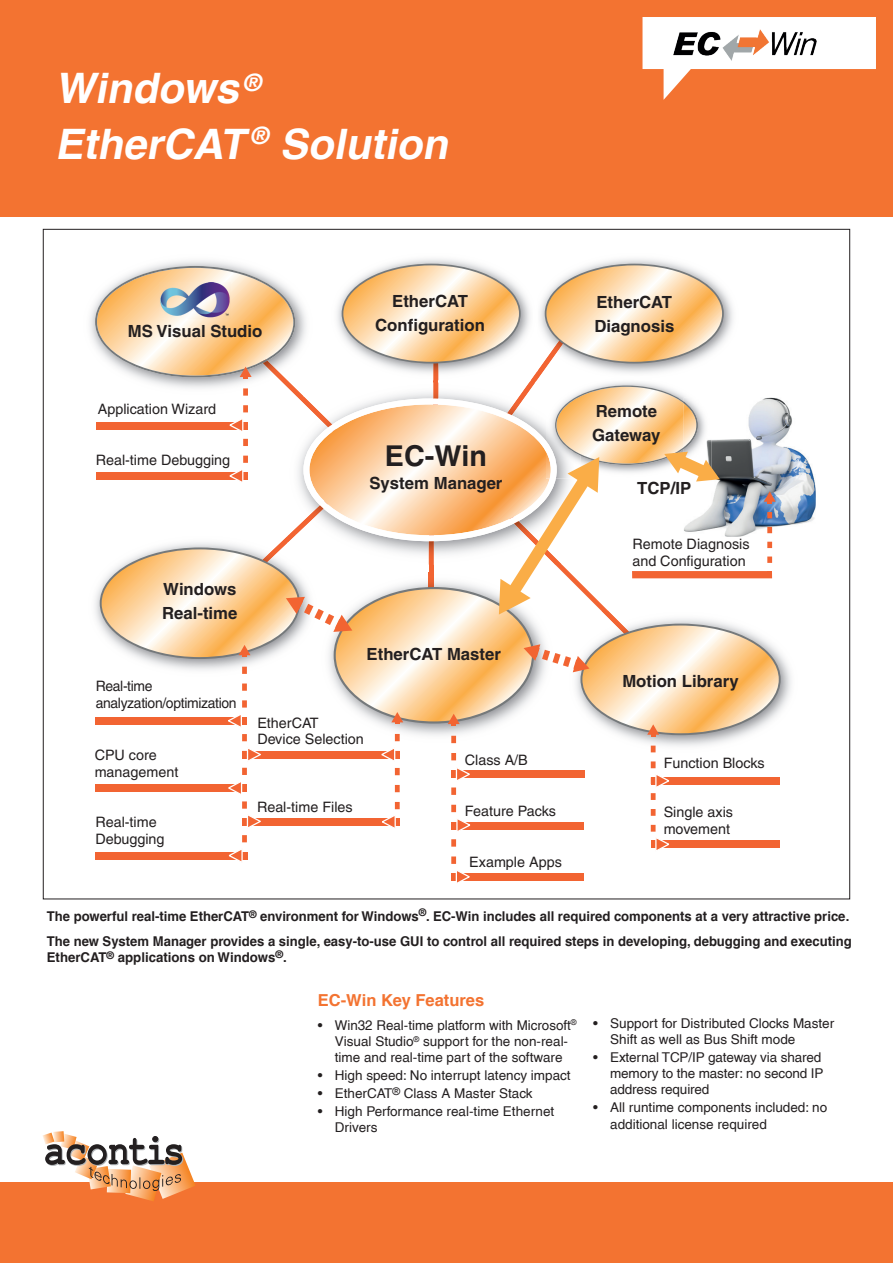
<style>
.page{position:relative;width:893px;height:1263px;background:#fff}
.page>*{position:absolute;margin:0;border:0;box-sizing:border-box;transform-origin:0 0}
.t1{font:italic 700 42px/55.5px "Helvetica";color:#fff}
.t2{font:700 28.65px "Helvetica";color:#231f20}
.t3{font:700 16.8px/24px "Helvetica";color:#231f20}
.t4{font:700 16.5px "Helvetica";color:#f37331}
.t5{font:14.4px/16.8px "Helvetica";color:#231f20}
.t6{font:14.4px/16.8px "Helvetica";letter-spacing:-.025em;color:#231f20}
.t7{font:13.5px/16.2px "Helvetica";color:#231f20}
.t8{font:700 13.5px/25.2px "Helvetica";color:#231f20}
</style>
<div class="page">
<div style="left:0;top:0;width:893px;height:217px;background:#f37331"></div>
<div style="left:0;top:1182px;width:893px;height:81px;background:#f37331"></div>
<svg style="left:43px;top:1131px;width:152px;height:70px"></svg>
<svg style="left:642px;top:17px;width:234px;height:83px"></svg>
<div style="left:43px;top:229px;width:807px;height:670px;background:#fff;border:1px solid #231f20"></div>
<img style="left:781px;top:655px;width:10px;height:55px">
<img style="left:781px;top:400px;width:35px;height:126px">
<svg style="left:95px;top:264px;width:686px;height:619px"></svg>
<img style="left:672px;top:28px;width:151px;height:34px">
<h1 class="t1" style="left:55px;top:60px;width:403px">Windows<sup>®<br></sup>EtherCAT<sup>®</sup> Solution</h1>
<p class="t3" style="left:128px;top:319px;width:136px">MS Visual Studio</p>
<p class="t5" style="left:98px;top:401px;width:120px">Application Wizard</p>
<p class="t5" style="left:96px;top:452px;width:136px">Real-time Debugging</p>
<p class="t3" style="left:162px;top:577px;width:77px">Windows<br>Real-time</p>
<p class="t6" style="left:96px;top:678px;width:142px">Real-time analyzation/optimization</p>
<p class="t3" style="left:375px;top:289px;width:111px;text-align:center">EtherCAT<br>Configuration</p>
<h2 class="t2" style="left:385px;top:438px;width:104px">EC-Win</h2>
<p class="t3" style="left:369px;top:471px;width:135px">System Manager</p>
<p class="t3" style="left:367px;top:642px;width:136px">EtherCAT Master</p>
<p class="t5" style="left:95px;top:746px;width:85px">CPU core management</p>
<p class="t5" style="left:95px;top:814px;width:71px">Real-time<br>Debugging</p>
<p class="t5" style="left:257px;top:714px;width:108px">EtherCAT<br>Device Selection</p>
<p class="t5" style="left:257px;top:799px;width:97px">Real-time Files</p>
<p class="t5" style="left:465px;top:751px;width:65px">Class A/B</p>
<p class="t5" style="left:465px;top:802px;width:93px">Feature Packs</p>
<p class="t5" style="left:469px;top:853px;width:94px">Example Apps</p>
<p class="t3" style="left:594px;top:290px;width:82px">EtherCAT<br>Diagnosis</p>
<p class="t3" style="left:592px;top:399px;width:70px">Remote<br>Gateway</p>
<p class="t3" style="left:637px;top:476px;width:55px">TCP/IP</p>
<p class="t5" style="left:632px;top:535px;width:119px">Remote Diagnosis and Configuration</p>
<p class="t3" style="left:622px;top:669px;width:118px">Motion Library</p>
<p class="t5" style="left:664px;top:755px;width:103px">Function Blocks</p>
<p class="t5" style="left:664px;top:804px;width:71px">Single axis movement</p>
<p class="t8" style="left:47px;top:903px;width:806px">The powerful real-time EtherCAT<sup>®</sup> environment for Windows<sup>®</sup>. EC-Win includes all required components at a very attractive price.<br>The new System Manager provides a single, easy-to-use GUI to control all required steps in developing, debugging and executing</p>
<p class="t8" style="left:47px;top:944px;width:242px">EtherCAT<sup>®</sup> applications on Windows<sup>®</sup>.</p>
<p class="t4" style="left:318px;top:990px;width:168px">EC-Win Key Features</p>
<p class="t7" style="left:335px;top:1017px;width:243px;text-indent:-17px">• Win32 Real-time platform with Microsoft<sup>®<br></sup>Visual Studio<sup>®</sup> support for the non-real&shy;time and real-time part of the software</p>
<p class="t7" style="left:318px;top:1067px;width:254px">• High speed: No interrupt latency impact</p>
<p class="t7" style="left:318px;top:1085px;width:216px">• EtherCAT<sup>®</sup> Class A Master Stack</p>
<p class="t7" style="left:335px;top:1103px;width:221px;text-indent:-17px">• High Performance real-time Ethernet<br>Drivers</p>
<p class="t7" style="left:610px;top:1015px;width:226px;text-indent:-17px">• Support for Distributed Clocks Master<br>Shift as well as Bus Shift mode</p>
<p class="t7" style="left:610px;top:1049px;width:215px;text-indent:-17px">• External TCP/IP gateway via shared memory to the master: no second IP address required</p>
<p class="t7" style="left:610px;top:1099px;width:219px;text-indent:-17px">• All runtime components included: no additional license required</p>
</div>
